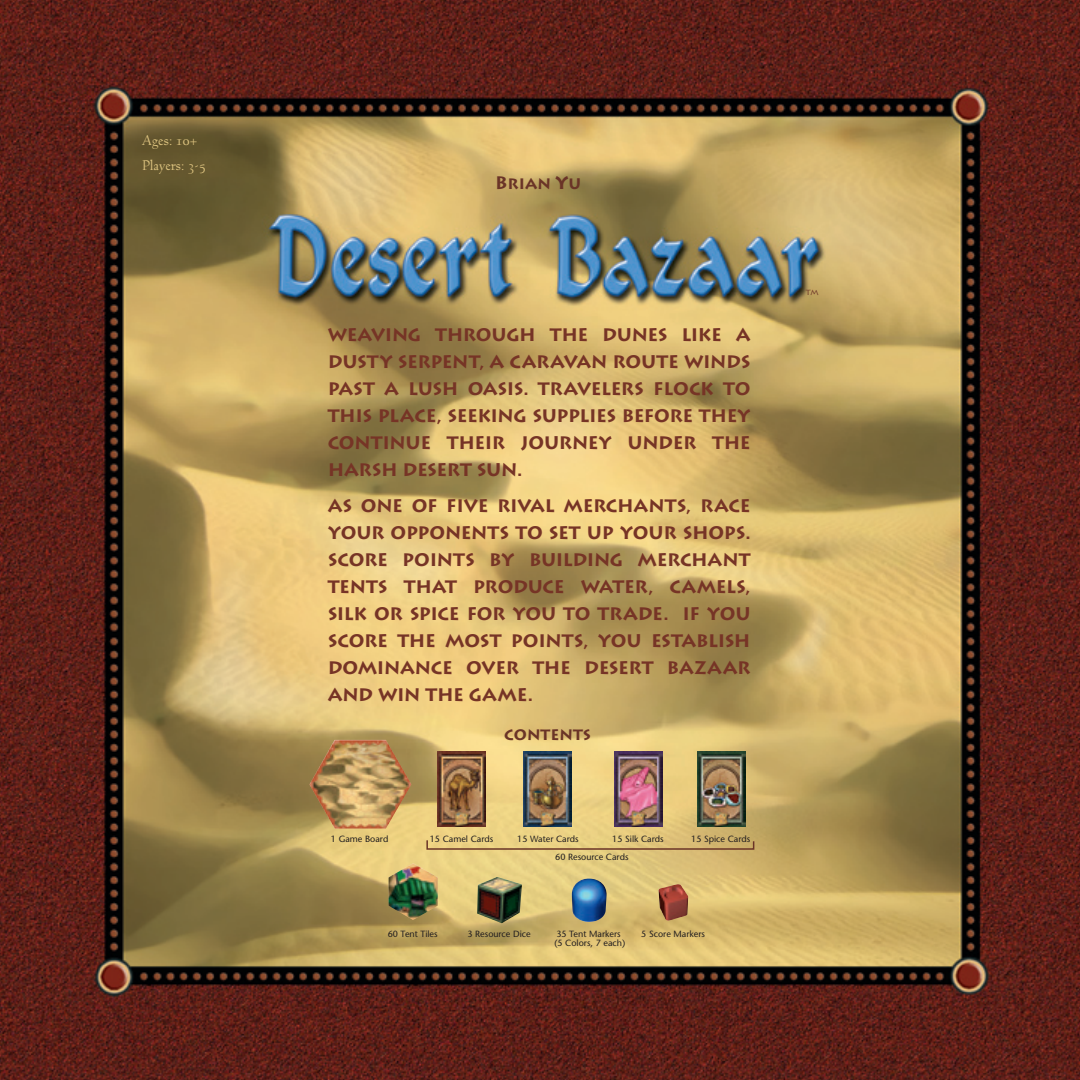
<style>
.page{position:relative;width:1080px;height:1080px;background:#fff}
.page>*{position:absolute;margin:0;border:0;box-sizing:border-box;transform-origin:0 0}
.t1{font:700 18px/27px "Lithos";letter-spacing:-.02em;color:#763426;text-align:justify}
.t2{font:15px/25.2px "Truesdell";color:#dec480}
.t3{font:700 15px "Lithos";color:#6a3427}
.t4{font:9px/9px "Stone Sans";color:#231f20}
.t5{font:7.5px "Lithos";color:#6a3427}
.s1{font-size:18px}
</style>
<div class="page">
<img style="left:0;top:0;width:1080px;height:1080px">
<img style="left:388px;top:863px;width:50px;height:57px">
<svg style="left:426px;top:839px;width:329px;height:11px;background:#d1b370"></svg>
<img style="left:309px;top:740px;width:102px;height:89px">
<img style="left:437px;top:751px;width:49px;height:76px">
<img style="left:614px;top:751px;width:49px;height:76px">
<img style="left:697px;top:751px;width:49px;height:76px">
<img style="left:523px;top:751px;width:49px;height:76px">
<img style="left:477px;top:877px;width:45px;height:46px">
<img style="left:571px;top:878px;width:36px;height:44px">
<img style="left:658px;top:884px;width:31px;height:37px">
<p class="t2" style="left:142px;top:128px;width:65px">Ages: 10+<br>Players: 3-5</p>
<p class="t3" style="left:495px;top:175px;width:87px"><span class="s1">B</span>RIAN <span class="s1">Y</span>U</p>
<p class="t1" style="left:328px;top:321px;width:424px">WEAVING THROUGH THE DUNES LIKE A DUSTY SERPENT, A CARAVAN ROUTE WINDS PAST A LUSH OASIS. TRAVELERS FLOCK TO THIS PLACE, SEEKING SUPPLIES BEFORE THEY CONTINUE THEIR JOURNEY UNDER THE HARSH DESERT SUN.</p>
<p class="t1" style="left:328px;top:492px;width:424px">AS ONE OF FIVE RIVAL MERCHANTS, RACE YOUR OPPONENTS TO SET UP YOUR SHOPS.<br>SCORE POINTS BY BUILDING MERCHANT TENTS THAT PRODUCE WATER, CAMELS, SILK OR SPICE FOR YOU TO TRADE. IF YOU SCORE THE MOST POINTS, YOU ESTABLISH DOMINANCE OVER THE DESERT BAZAAR AND WIN THE GAME.</p>
<p class="t4" style="left:331px;top:834px;width:59px">1 Game Board</p>
<p class="t3" style="left:504px;top:726px;width:88px">CONTENTS</p>
<p class="t4" style="left:430px;top:834px;width:65px">15 Camel Cards</p>
<p class="t4" style="left:517px;top:834px;width:63px">15 Water Cards</p>
<p class="t4" style="left:612px;top:834px;width:53px">15 Silk Cards</p>
<p class="t4" style="left:691px;top:835px;width:61px">15 Spice Cards</p>
<p class="t4" style="left:555px;top:852px;width:75px">60 Resource Cards</p>
<p class="t4" style="left:388px;top:929px;width:51px">60 Tent Tiles</p>
<p class="t4" style="left:468px;top:929px;width:65px">3 Resource Dice</p>
<p class="t4" style="left:554px;top:929px;width:72px">35 Tent Markers (5 Colors, 7 each)</p>
<p class="t4" style="left:641px;top:929px;width:65px">5 Score Markers</p>
<p class="t5" style="left:806px;top:289px;width:14px">TM</p>
</div>
